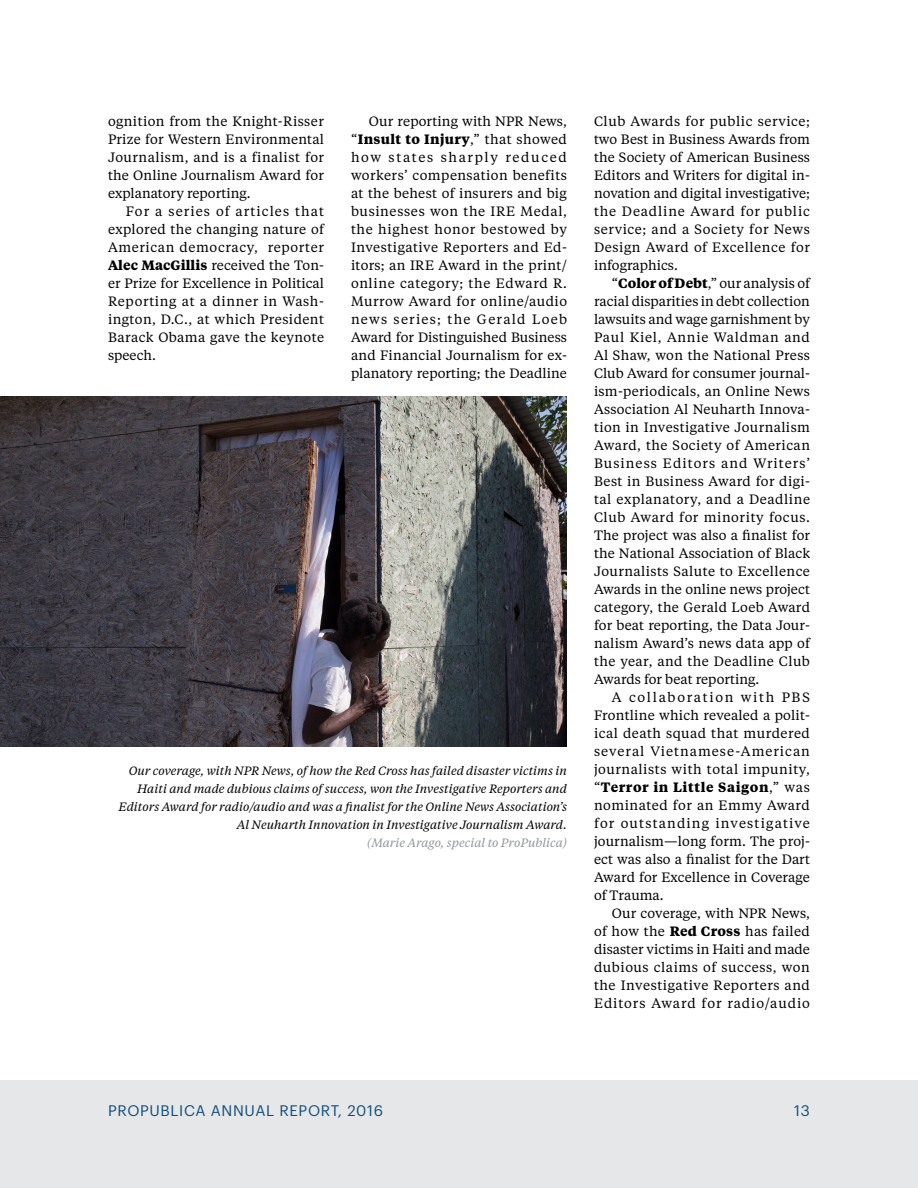
<style>
.page{position:relative;width:918px;height:1188px;background:#fff}
.page>*{position:absolute;margin:0;border:0;box-sizing:border-box;transform-origin:0 0}
.t1{font:15px "Graphik";letter-spacing:.045em;color:#124e7a}
.t2{font:13.5px/18px "Tiempos Text";letter-spacing:.015em;color:#000;text-align:justify}
.t3{font:italic 12px/18px "Tiempos Text";color:#000;text-align:right}
.t4{font:italic 12px "Tiempos Text";color:#939598}
.s1{font-weight:700}
</style>
<div class="page">
<div style="left:0;top:1080px;width:918px;height:108px;background:#e6e7e8"></div>
<img style="left:0;top:396px;width:567px;height:351px">
<p class="t2" style="left:351px;top:112px;width:218px;text-indent:18px">Our reporting with NPR News, “<span class="s1">Insult to Injury</span>,” that showed how states sharply reduced workers’ compensation benefits at the behest of insurers and big businesses won the IRE Medal, the highest honor bestowed by Investigative Reporters and Ed&shy;itors; an IRE Award in the print/ online category; the Edward R.<br>Murrow Award for online/audio news series; the Gerald Loeb Award for Distinguished Business and Financial Journalism for ex&shy;planatory reporting; the Deadline</p>
<p class="t2" style="left:594px;top:112px;width:218px">Club Awards for public service; two Best in Business Awards from the Society of American Business Editors and Writers for digital in&shy;novation and digital investigative; the Deadline Award for public service; and a Society for News Design Award of Excellence for infographics.</p>
<p class="t2" style="left:108px;top:112px;width:218px">ognition from the Knight-Risser Prize for Western Environmental Journalism, and is a finalist for the Online Journalism Award for explanatory reporting.</p>
<p class="t2" style="left:108px;top:202px;width:218px;text-indent:18px">For a series of articles that explored the changing nature of American democracy, reporter <span class="s1">Alec MacGillis</span> received the Ton&shy;er Prize for Excellence in Political Reporting at a dinner in Wash&shy;ington, D.C., at which President Barack Obama gave the keynote speech.</p>
<p class="t2" style="left:594px;top:273px;width:218px;text-indent:18px">“<span class="s1">Color of Debt</span>,” our analysis of racial disparities in debt collection lawsuits and wage garnishment by Paul Kiel, Annie Waldman and Al Shaw, won the National Press Club Award for consumer journal&shy;ism-periodicals, an Online News Association Al Neuharth Innova&shy;tion in Investigative Journalism Award, the Society of American Business Editors and Writers’ Best in Business Award for digi&shy;tal explanatory, and a Deadline Club Award for minority focus.<br>The project was also a finalist for the National Association of Black Journalists Salute to Excellence Awards in the online news project category, the Gerald Loeb Award for beat reporting, the Data Jour&shy;nalism Award’s news data app of the year, and the Deadline Club Awards for beat reporting.</p>
<p class="t2" style="left:594px;top:687px;width:218px;text-indent:18px">A collaboration with PBS Frontline which revealed a polit&shy;ical death squad that murdered several Vietnamese-American journalists with total impunity, “<span class="s1">Terror in Little Saigon</span>,” was nominated for an Emmy Award for outstanding investigative journalism—long form. The proj&shy;ect was also a finalist for the Dart Award for Excellence in Coverage of Trauma.</p>
<p class="t2" style="left:594px;top:903px;width:218px;text-indent:18px">Our coverage, with NPR News, of how the <span class="s1">Red Cross</span> has failed disaster victims in Haiti and made dubious claims of success, won the Investigative Reporters and Editors Award for radio/audio</p>
<p class="t3" style="left:119px;top:761px;width:450px">Our coverage, with NPR News, of how the Red Cross has failed disaster victims in Haiti and made dubious claims of success, won the Investigative Reporters and Editors Award for radio/audio and was a finalist for the Online News Association’s Al Neuharth Innovation in Investigative Journalism Award.</p>
<p class="t4" style="left:367px;top:834px;width:201px">(Marie Arago, special to ProPublica)</p>
<p class="t1" style="left:108px;top:1099px;width:277px">PROPUBLICA ANNUAL REPORT, 2016</p>
<p class="t1" style="left:794px;top:1099px;width:17px">13</p>
</div>
